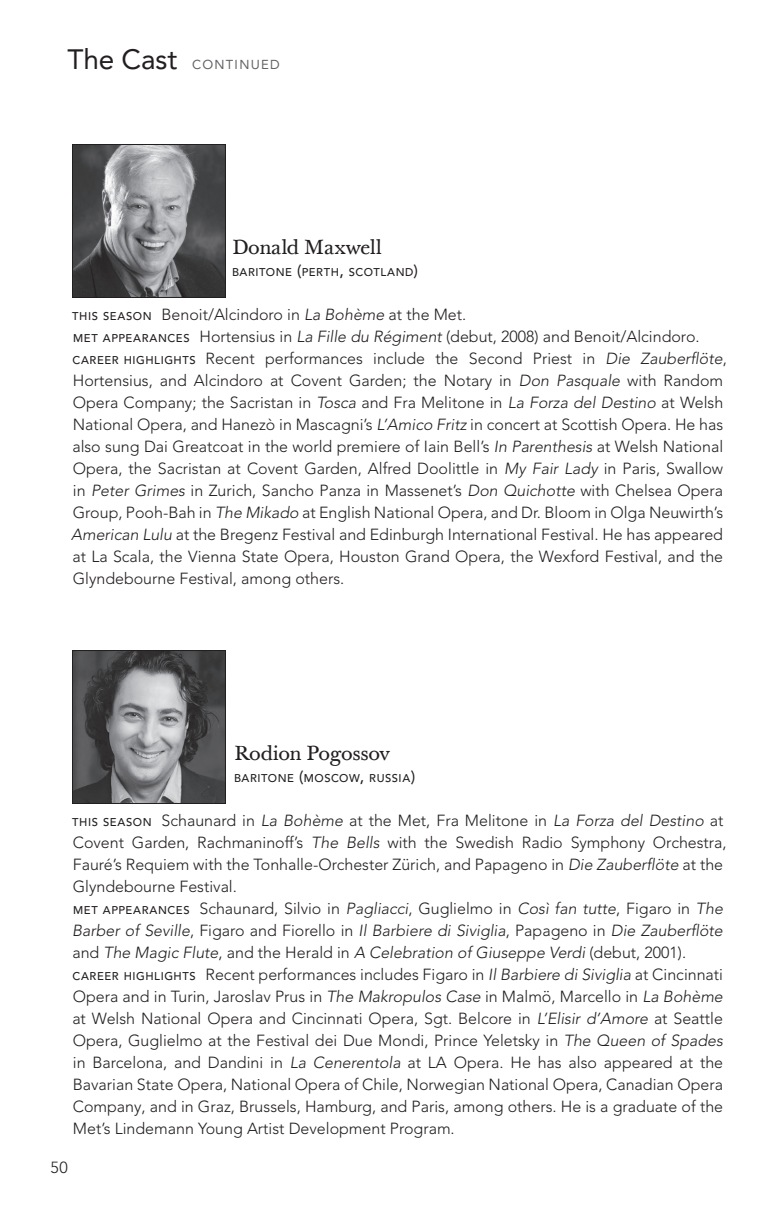
<style>
.page{position:relative;width:774px;height:1224px;background:#fff}
.page>*{position:absolute;margin:0;border:0;box-sizing:border-box;transform-origin:0 0}
.t1{font:20px "Baskerville Ten";letter-spacing:-.015em;color:#231f20}
.t2{font:300 16px/22px "Avenir LT Pro";color:#231f20}
.t3{font:13px "Avenir LT Pro";letter-spacing:.1em;color:#636366}
.t4{font:500 11.2px "Avenir LT Pro";letter-spacing:.05em;color:#231f20}
.s1{font-size:28px;color:#231f20}
.s2{font-size:16px}
.s3{font-weight:500;font-size:11.2px}
.s4{font-style:italic}
</style>
<div class="page">
<img style="left:74px;top:652px;width:150px;height:150px">
<div style="left:72px;top:650px;width:154px;height:154px;border:1px solid #231f20"></div>
<img style="left:74px;top:146px;width:150px;height:150px">
<div style="left:72px;top:144px;width:154px;height:154px;border:1px solid #231f20"></div>
<p class="t3" style="left:68px;top:57px;width:214px"><span class="s1">The Cast</span> CONTINUED</p>
<p class="t1" style="left:232px;top:235px;width:151px">Donald Maxwell</p>
<p class="t4" style="left:232px;top:265px;width:188px">BARITONE <span class="s2">(</span>PERTH<span class="s2">,</span> SCOTLAND<span class="s2">)</span></p>
<p class="t2" style="left:71px;top:304px;width:657px"><span class="s3">THIS SEASON</span> Benoit/Alcindoro in <span class="s4">La Bohème</span> at the Met.<br><span class="s3">MET APPEARANCES</span> Hortensius in <span class="s4">La Fille du Régiment</span> (debut, 2008) and Benoit/Alcindoro.<br><span class="s3">CAREER HIGHLIGHTS</span> Recent performances include the Second Priest in <span class="s4">Die Zauberflöte</span>, Hortensius, and Alcindoro at Covent Garden; the Notary in <span class="s4">Don Pasquale</span> with Random Opera Company; the Sacristan in <span class="s4">Tosca</span> and Fra Melitone in <span class="s4">La Forza del Destino</span> at Welsh National Opera, and Hanezò in Mascagni’s <span class="s4">L’Amico Fritz</span> in concert at Scottish Opera. He has also sung Dai Greatcoat in the world premiere of Iain Bell’s <span class="s4">In Parenthesis</span> at Welsh National Opera, the Sacristan at Covent Garden, Alfred Doolittle in <span class="s4">My Fair Lady</span> in Paris, Swallow in <span class="s4">Peter Grimes</span> in Zurich, Sancho Panza in Massenet’s <span class="s4">Don Quichotte</span> with Chelsea Opera Group, Pooh-Bah in <span class="s4">The Mikado</span> at English National Opera, and Dr. Bloom in Olga Neuwirth’s <span class="s4">American Lulu</span> at the Bregenz Festival and Edinburgh International Festival. He has appeared at La Scala, the Vienna State Opera, Houston Grand Opera, the Wexford Festival, and the Glyndebourne Festival, among others.</p>
<p class="t1" style="left:234px;top:741px;width:157px">Rodion Pogossov</p>
<p class="t4" style="left:234px;top:771px;width:183px">BARITONE <span class="s2">(</span>MOSCOW<span class="s2">,</span> RUSSIA<span class="s2">)</span></p>
<p class="t2" style="left:72px;top:810px;width:656px"><span class="s3">THIS SEASON</span> Schaunard in <span class="s4">La Bohème</span> at the Met, Fra Melitone in <span class="s4">La Forza del Destino</span> at Covent Garden, Rachmaninoff’s <span class="s4">The Bells</span> with the Swedish Radio Symphony Orchestra, Fauré’s Requiem with the Tonhalle-Orchester Zürich, and Papageno in <span class="s4">Die Zauberflöte</span> at the Glyndebourne Festival.<br><span class="s3">MET APPEARANCES</span> Schaunard, Silvio in <span class="s4">Pagliacci</span>, Guglielmo in <span class="s4">Così fan tutte</span>, Figaro in <span class="s4">The Barber of Seville</span>, Figaro and Fiorello in <span class="s4">Il Barbiere di Siviglia</span>, Papageno in <span class="s4">Die Zauberflöte </span>and <span class="s4">The Magic Flute</span>, and the Herald in <span class="s4">A Celebration of Giuseppe Verdi</span> (debut, 2001).<br><span class="s3">CAREER HIGHLIGHTS</span> Recent performances includes Figaro in <span class="s4">Il Barbiere di Siviglia</span> at Cincinnati Opera and in Turin, Jaroslav Prus in <span class="s4">The Makropulos Case</span> in Malmö, Marcello in <span class="s4">La Bohème </span>at Welsh National Opera and Cincinnati Opera, Sgt. Belcore in <span class="s4">L’Elisir d’Amore</span> at Seattle Opera, Guglielmo at the Festival dei Due Mondi, Prince Yeletsky in <span class="s4">The Queen of Spades </span>in Barcelona, and Dandini in <span class="s4">La Cenerentola</span> at LA Opera. He has also appeared at the Bavarian State Opera, National Opera of Chile, Norwegian National Opera, Canadian Opera Company, and in Graz, Brussels, Hamburg, and Paris, among others. He is a graduate of the Met’s Lindemann Young Artist Development Program.</p>
<p class="t2" style="left:51px;top:1156px;width:19px">50</p>
</div>
